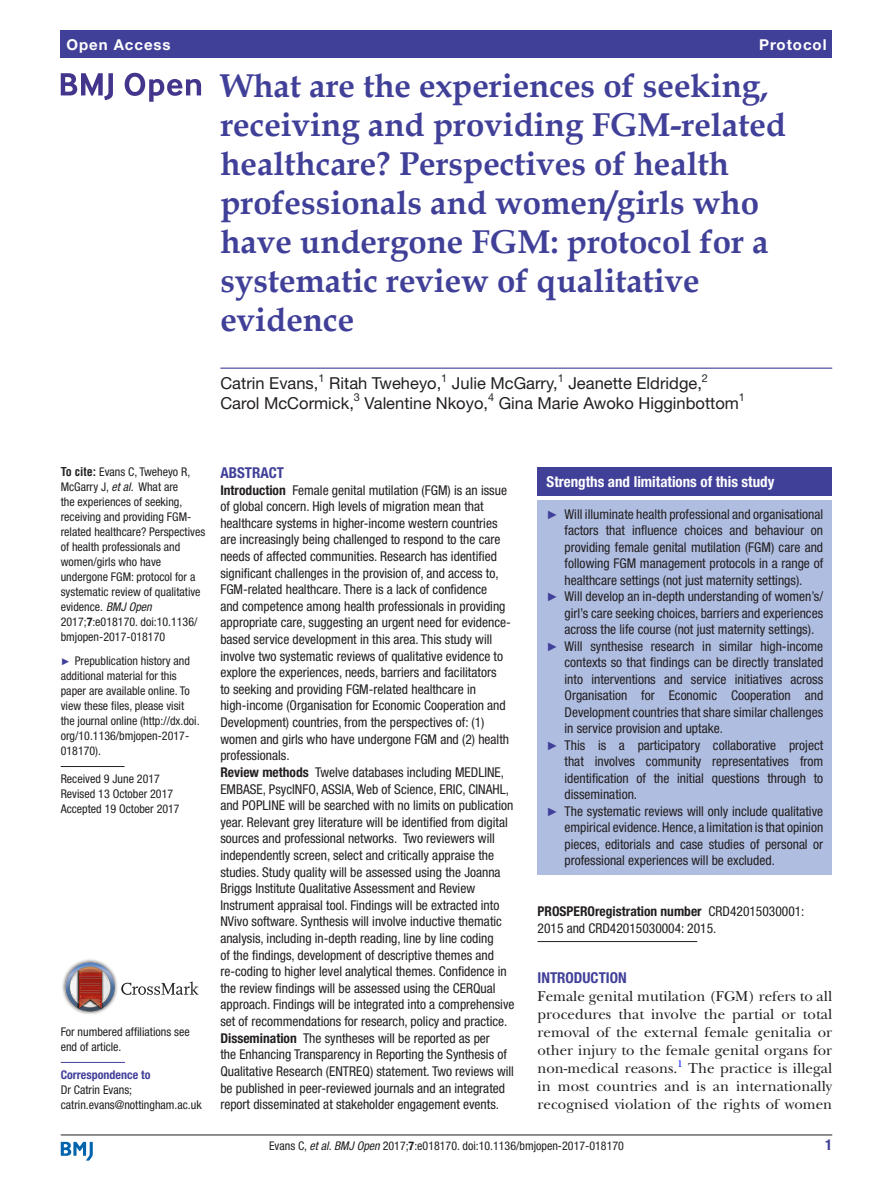
<style>
.page{position:relative;width:893px;height:1191px;background:#fff}
.page>*{position:absolute;margin:0;border:0;box-sizing:border-box;transform-origin:0 0}
.t1{font:700 33px/39px "Book Antiqua";color:#414099}
.t2{font:16.5px "Helvetica Neue LT Std";color:#231f20}
.t3{font:15px/18px "New Baskerville";color:#231f20;text-align:justify}
.t4{font:700 condensed 15px "Helvetica Neue LT Std";color:#fff}
.t5{font:700 condensed 15px "Helvetica Neue LT Std";color:#414099}
.t6{font:700 15px "Helvetica Neue LT Std";letter-spacing:.065em;color:#fff}
.t7{font:condensed 13.5px/16.6px "Helvetica Neue LT Std";color:#231f20}
.t8{font:condensed 12px/15px "Helvetica Neue LT Std";color:#231f20}
.t9{font:700 condensed 12px "Helvetica Neue LT Std";color:#414099}
.t10{font:10.95px "Helvetica Neue LT Std";color:#231f20}
.s1{font-family:"Helvetica LT Std";font-weight:700}
.s2{font-style:italic}
.s3{font-weight:700}
.s4{font-family:"Arial";font-stretch:normal;font-size:9.75px;color:#414099}
.s5{font-family:"Arial";font-stretch:normal;font-size:12px;color:#414099}
</style>
<div class="page">
<hr style="left:61px;top:1134px;width:771px;height:1px;background:#231f20">
<svg style="left:61px;top:1141px;width:32px;height:19px"></svg>
<div style="left:61px;top:31px;width:771px;height:27px;background:#414099"></div>
<hr style="left:538px;top:941px;width:159px;height:1px;background:#231f20">
<hr style="left:220px;top:367px;width:612px;height:2px;background:#414099">
<hr style="left:61px;top:766px;width:64px;height:1px;background:#231f20">
<hr style="left:61px;top:1062px;width:64px;height:1px;background:#414099">
<svg style="left:61px;top:73px;width:52px;height:27px"></svg>
<svg style="left:125px;top:73px;width:76px;height:29px"></svg>
<img style="left:62px;top:959px;width:55px;height:55px">
<svg style="left:66px;top:962px;width:49px;height:49px;background:#a78689"></svg>
<svg style="left:121px;top:981px;width:78px;height:13px"></svg>
<div style="left:538px;top:467px;width:294px;height:29px;background:#414099"></div>
<div style="left:538px;top:500px;width:294px;height:374px;background:#afbde1"></div>
<p class="t6" style="left:66px;top:35px;width:106px">Open Access</p>
<p class="t6" style="left:759px;top:35px;width:69px">Protocol</p>
<h1 class="t1" style="left:220px;top:66px;width:567px">What are the experiences of seeking, receiving and providing FGM-related healthcare? Perspectives of health professionals and women/girls who have undergone FGM: protocol for a systematic review of qualitative evidence</h1>
<p class="t2" style="left:220px;top:374px;width:100px">Catrin Evans,</p>
<p class="t10" style="left:318px;top:371px;width:8px">1</p>
<p class="t2" style="left:329px;top:374px;width:114px">Ritah Tweheyo,</p>
<p class="t10" style="left:441px;top:371px;width:8px">1</p>
<p class="t2" style="left:452px;top:374px;width:107px">Julie McGarry,</p>
<p class="t10" style="left:558px;top:371px;width:8px">1</p>
<p class="t2" style="left:568px;top:374px;width:135px">Jeanette Eldridge,</p>
<p class="t10" style="left:702px;top:371px;width:8px">2</p>
<p class="t2" style="left:220px;top:393px;width:135px">Carol McCormick,</p>
<p class="t10" style="left:354px;top:391px;width:8px">3</p>
<p class="t2" style="left:365px;top:393px;width:125px">Valentine Nkoyo,</p>
<p class="t10" style="left:488px;top:391px;width:8px">4</p>
<p class="t2" style="left:499px;top:393px;width:242px">Gina Marie Awoko Higginbottom</p>
<p class="t10" style="left:739px;top:391px;width:8px">1</p>
<p class="t8" style="left:61px;top:464px;width:146px"><span class="s1">To cite:</span> Evans C, Tweheyo R,<br>McGarry J, <span class="s2">et al</span>. What are<br>the experiences of seeking, receiving and providing FGM&shy;related healthcare? Perspectives of health professionals and women/girls who have undergone FGM: protocol for a systematic review of qualitative evidence. <span class="s2">BMJ Open<br></span>2017;<span class="s3">7</span>:e018170. doi:10.1136/ bmjopen-2017-018170</p>
<p class="t8" style="left:61px;top:653px;width:140px"><span class="s4">►</span> Prepublication history and additional material for this paper are available online. To view these files, please visit the journal online (http://dx.doi. org/10.1136/bmjopen-2017-<br>018170).</p>
<p class="t8" style="left:61px;top:771px;width:120px">Received 9 June 2017<br>Revised 13 October 2017<br>Accepted 19 October 2017</p>
<p class="t8" style="left:61px;top:1024px;width:130px">For numbered affiliations see end of article.</p>
<p class="t9" style="left:61px;top:1067px;width:91px">Correspondence to</p>
<p class="t8" style="left:61px;top:1082px;width:142px">Dr Catrin Evans; catrin.evans@nottingham.ac.uk</p>
<p class="t5" style="left:220px;top:463px;width:65px">Abstract</p>
<p class="t7" style="left:220px;top:481px;width:296px"><span class="s3">Introduction</span> Female genital mutilation (FGM) is an issue of global concern. High levels of migration mean that healthcare systems in higher-income western countries are increasingly being challenged to respond to the care needs of affected communities. Research has identified significant challenges in the provision of, and access to, FGM-related healthcare. There is a lack of confidence<br>and competence among health professionals in providing appropriate care, suggesting an urgent need for evidence&shy;based service development in this area. This study will involve two systematic reviews of qualitative evidence to explore the experiences, needs, barriers and facilitators<br>to seeking and providing FGM-related healthcare in high-income (Organisation for Economic Cooperation and Development) countries, from the perspectives of: (1) women and girls who have undergone FGM and (2) health professionals.<br><span class="s3">Review methods</span> Twelve databases including MEDLINE, EMBASE, PsycINFO, ASSIA, Web of Science, ERIC, CINAHL, and POPLINE will be searched with no limits on publication year. Relevant grey literature will be identified from digital sources and professional networks. Two reviewers will independently screen, select and critically appraise the studies. Study quality will be assessed using the Joanna Briggs Institute Qualitative Assessment and Review Instrument appraisal tool. Findings will be extracted into NVivo software. Synthesis will involve inductive thematic analysis, including in-depth reading, line by line coding<br>of the findings, development of descriptive themes and re-coding to higher level analytical themes. Confidence in the review findings will be assessed using the CERQual approach. Findings will be integrated into a comprehensive set of recommendations for research, policy and practice.<br><span class="s3">Dissemination</span> The syntheses will be reported as per<br>the Enhancing Transparency in Reporting the Synthesis of Qualitative Research (ENTREQ) statement. Two reviews will be published in peer-reviewed journals and an integrated report disseminated at stakeholder engagement events.</p>
<p class="t4" style="left:547px;top:472px;width:229px">Strengths and limitations of this study</p>
<p class="t7" style="left:547px;top:505px;width:278px"><span class="s5">►</span> Will illuminate health professional and organisational</p>
<p class="t7" style="left:565px;top:522px;width:260px">factors that influence choices and behaviour on</p>
<p class="t7" style="left:565px;top:538px;width:260px">providing female genital mutilation (FGM) care and</p>
<p class="t7" style="left:565px;top:555px;width:260px">following FGM management protocols in a range of</p>
<p class="t7" style="left:565px;top:571px;width:239px">healthcare settings (not just maternity settings).</p>
<p class="t7" style="left:547px;top:588px;width:278px"><span class="s5">►</span> Will develop an in-depth understanding of women’s/</p>
<p class="t7" style="left:565px;top:604px;width:260px">girl’s care seeking choices, barriers and experiences</p>
<p class="t7" style="left:565px;top:621px;width:251px">across the life course (not just maternity settings).</p>
<p class="t7" style="left:547px;top:637px;width:278px"><span class="s5">►</span> Will synthesise research in similar high-income</p>
<p class="t7" style="left:565px;top:654px;width:260px">contexts so that findings can be directly translated</p>
<p class="t7" style="left:565px;top:670px;width:260px">into interventions and service initiatives across</p>
<p class="t7" style="left:565px;top:687px;width:260px">Organisation for Economic Cooperation and</p>
<p class="t7" style="left:565px;top:703px;width:260px">Development countries that share similar challenges</p>
<p class="t7" style="left:565px;top:720px;width:160px">in service provision and uptake.</p>
<p class="t7" style="left:547px;top:736px;width:278px"><span class="s5">►</span> This is a participatory collaborative project</p>
<p class="t7" style="left:565px;top:753px;width:260px">that involves community representatives from</p>
<p class="t7" style="left:565px;top:769px;width:260px">identification of the initial questions through to</p>
<p class="t7" style="left:565px;top:786px;width:74px">dissemination.</p>
<p class="t7" style="left:547px;top:802px;width:278px"><span class="s5">►</span> The systematic reviews will only include qualitative</p>
<p class="t7" style="left:565px;top:819px;width:260px">empirical evidence. Hence, a limitation is that opinion</p>
<p class="t7" style="left:565px;top:835px;width:260px">pieces, editorials and case studies of personal or</p>
<p class="t7" style="left:565px;top:852px;width:212px">professional experiences will be excluded.</p>
<p class="t7" style="left:538px;top:903px;width:268px"><span class="s3">PROSPEROregistration number</span> CRD42015030001:<br>2015 and CRD42015030004: 2015.</p>
<p class="t5" style="left:538px;top:969px;width:91px">Introduction</p>
<p class="t3" style="left:538px;top:987px;width:296px">Female genital mutilation (FGM) refers to all procedures that involve the partial or total removal of the external female genitalia or other injury to the female genital organs for non-medical reasons.<sup>1</sup> The practice is illegal in most countries and is an internationally recognised violation of the rights of women</p>
<p class="t8" style="left:269px;top:1137px;width:356px">Evans C, <span class="s2">et al</span>. <span class="s2">BMJ Open</span> 2017;<span class="s3">7</span>:e018170. doi:10.1136/bmjopen-2017-018170</p>
<p class="t5" style="left:825px;top:1135px;width:9px">1</p>
</div>
